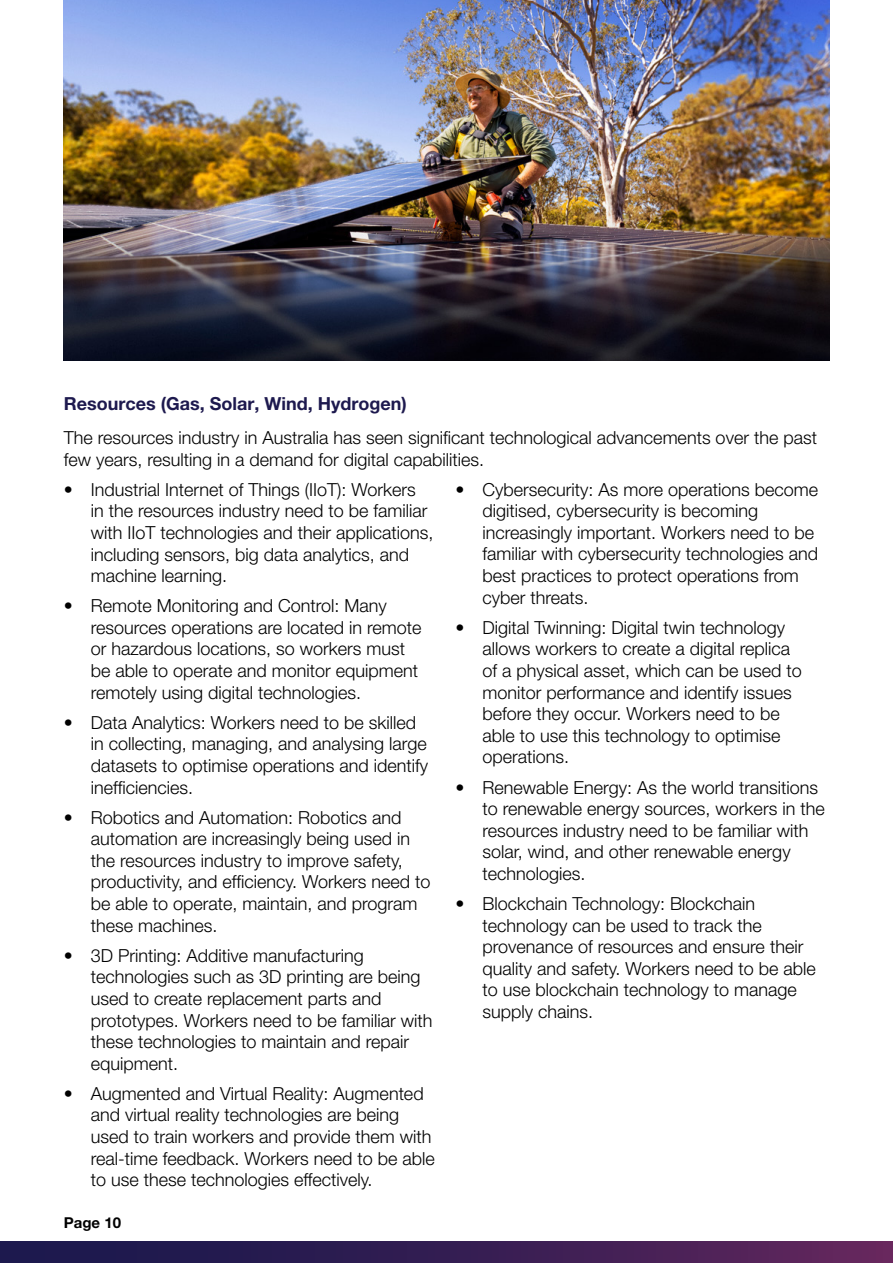
<style>
.page{position:relative;width:893px;height:1263px;background:#fff}
.page>*{position:absolute;margin:0;border:0;box-sizing:border-box;transform-origin:0 0}
.t1{font:300 18px/21.6px "Helvetica Neue LT Pro";color:#000}
.t2{font:700 18px "Helvetica Neue LT Pro";color:#1d194e}
.t3{font:700 15px "Helvetica Neue LT Pro";color:#000}
</style>
<div class="page">
<div style="left:0;top:1242px;width:893px;height:21px;background:linear-gradient(to right,#12174b,#60265c)"></div>
<img style="left:64px;top:0;width:765px;height:360px">
<p class="t2" style="left:64px;top:392px;width:344px">Resources (Gas, Solar, Wind, Hydrogen)</p>
<p class="t1" style="left:64px;top:426px;width:755px">The resources industry in Australia has seen significant technological advancements over the past few years, resulting in a demand for digital capabilities.</p>
<p class="t1" style="left:91px;top:478px;width:344px;text-indent:-27px">• Industrial Internet of Things (IIoT): Workers<br>in the resources industry need to be familiar with IIoT technologies and their applications, including sensors, big data analytics, and machine learning.</p>
<p class="t1" style="left:91px;top:595px;width:332px;text-indent:-27px">• Remote Monitoring and Control: Many resources operations are located in remote or hazardous locations, so workers must be able to operate and monitor equipment remotely using digital technologies.</p>
<p class="t1" style="left:91px;top:711px;width:339px;text-indent:-27px">• Data Analytics: Workers need to be skilled in collecting, managing, and analysing large datasets to optimise operations and identify inefficiencies.</p>
<p class="t1" style="left:91px;top:806px;width:341px;text-indent:-27px">• Robotics and Automation: Robotics and automation are increasingly being used in the resources industry to improve safety, productivity, and efficiency. Workers need to be able to operate, maintain, and program these machines.</p>
<p class="t1" style="left:91px;top:944px;width:343px;text-indent:-27px">• 3D Printing: Additive manufacturing technologies such as 3D printing are being used to create replacement parts and prototypes. Workers need to be familiar with these technologies to maintain and repair equipment.</p>
<p class="t1" style="left:91px;top:1082px;width:346px;text-indent:-27px">• Augmented and Virtual Reality: Augmented and virtual reality technologies are being used to train workers and provide them with real-time feedback. Workers need to be able to use these technologies effectively.</p>
<p class="t1" style="left:482px;top:478px;width:337px;text-indent:-27px">• Cybersecurity: As more operations become digitised, cybersecurity is becoming increasingly important. Workers need to be familiar with cybersecurity technologies and best practices to protect operations from cyber threats.</p>
<p class="t1" style="left:482px;top:616px;width:321px;text-indent:-27px">• Digital Twinning: Digital twin technology allows workers to create a digital replica of a physical asset, which can be used to monitor performance and identify issues before they occur. Workers need to be able to use this technology to optimise operations.</p>
<p class="t1" style="left:482px;top:776px;width:344px;text-indent:-27px">• Renewable Energy: As the world transitions to renewable energy sources, workers in the resources industry need to be familiar with solar, wind, and other renewable energy technologies.</p>
<p class="t1" style="left:482px;top:892px;width:335px;text-indent:-27px">• Blockchain Technology: Blockchain technology can be used to track the provenance of resources and ensure their quality and safety. Workers need to be able to use blockchain technology to manage supply chains.</p>
<p class="t3" style="left:64px;top:1213px;width:59px">Page 10</p>
</div>
